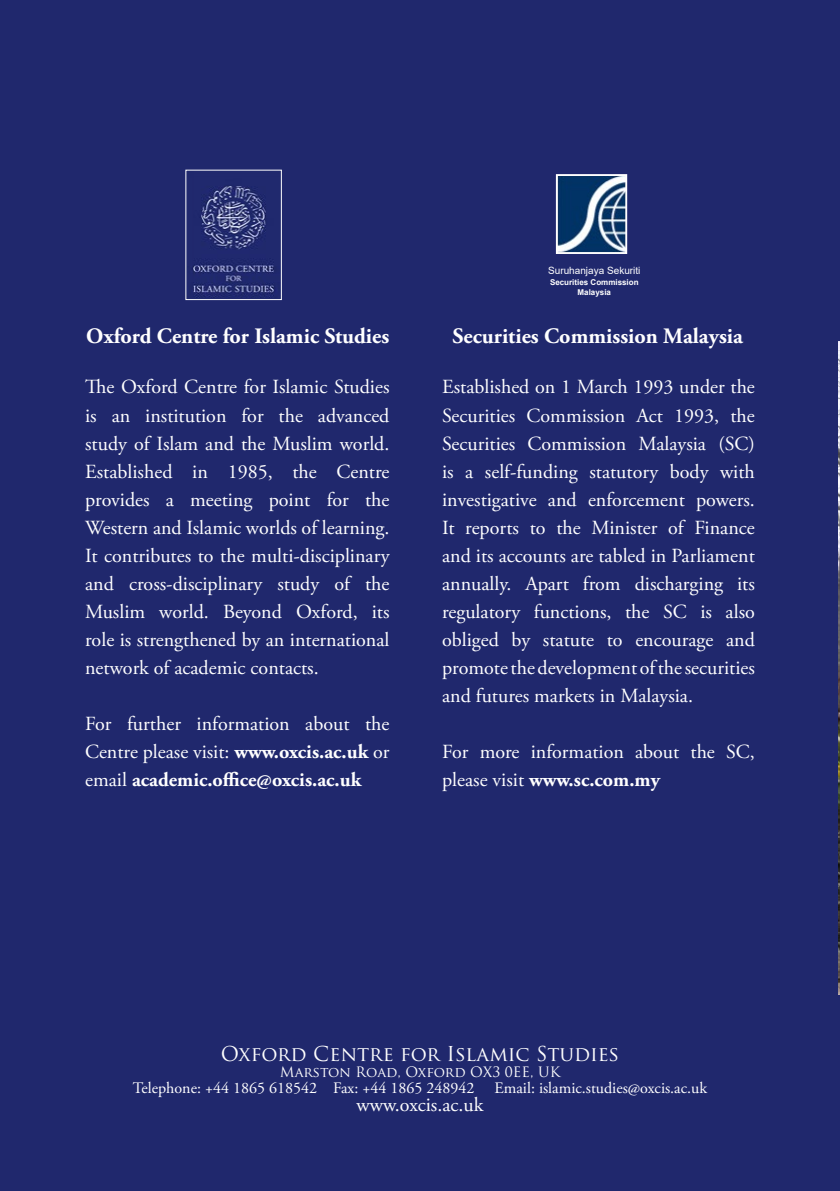
<style>
.page{position:relative;width:840px;height:1191px;background:#fff}
.page>*{position:absolute;margin:0;border:0;box-sizing:border-box;transform-origin:0 0}
.t1{font:700 22px "Adobe Garamond Pro";color:#fff}
.t2{font:20px/28px "Adobe Garamond Pro";color:#fff;text-align:justify}
.t3{font:20px "Trajan Pro";color:#fff}
.t4{font:16px "Adobe Garamond Pro";color:#fff}
.t5{font:14px "Trajan Pro";color:#fff}
.t6{font:10px "Arial";color:#fff}
.t7{font:700 8px/10.4px "Arial";color:#fff;text-align:center}
.s1{font-weight:700}
</style>
<div class="page">
<div style="left:0;top:0;width:839px;height:1191px;background:#20286d"></div>
<img style="left:558px;top:177px;width:65px;height:74px">
<div style="left:555px;top:174px;width:71px;height:80px;border:2px solid #fff"></div>
<img style="left:192px;top:185px;width:82px;height:112px">
<div style="left:185px;top:170px;width:97px;height:130px;border:1px solid #fff"></div>
<img style="left:838px;top:341px;width:1px;height:653px">
<p class="t6" style="left:548px;top:264px;width:94px">Suruhanjaya Sekuriti</p>
<p class="t7" style="left:549px;top:277px;width:90px">Securities Commission<br>Malaysia</p>
<p class="t1" style="left:86px;top:323px;width:304px">Oxford Centre for Islamic Studies</p>
<p class="t1" style="left:452px;top:323px;width:292px">Securities Commission Malaysia</p>
<p class="t2" style="left:85px;top:374px;width:306px">The Oxford Centre for Islamic Studies is an institution for the advanced study of Islam and the Muslim world.<br>Established in 1985, the Centre provides a meeting point for the Western and Islamic worlds of learning.<br>It contributes to the multi-disciplinary and cross-disciplinary study of the Muslim world. Beyond Oxford, its role is strengthened by an international network of academic contacts.</p>
<p class="t2" style="left:442px;top:374px;width:314px">Established on 1 March 1993 under the Securities Commission Act 1993, the Securities Commission Malaysia (SC) is a self-funding statutory body with investigative and enforcement powers.<br>It reports to the Minister of Finance and its accounts are tabled in Parliament annually. Apart from discharging its regulatory functions, the SC is also obliged by statute to encourage and promote the development of the securities and futures markets in Malaysia.</p>
<p class="t2" style="left:442px;top:738px;width:314px">For more information about the SC, please visit <span class="s1">www.sc.com.my</span></p>
<p class="t2" style="left:85px;top:710px;width:306px">For further information about the Centre please visit: <span class="s1">www.oxcis.ac.uk</span> or email <span class="s1">academic.office@oxcis.ac.uk</span></p>
<p class="t3" style="left:221px;top:1041px;width:400px">Oxford Centre for Islamic Studies</p>
<p class="t5" style="left:279px;top:1062px;width:282px">Marston Road, Oxford OX3 0EE, UK</p>
<p class="t4" style="left:133px;top:1078px;width:343px">Telephone: +44 1865 618542 Fax: +44 1865 248942</p>
<p class="t4" style="left:494px;top:1078px;width:214px">Email: islamic.studies@oxcis.ac.uk</p>
<p class="t2" style="left:356px;top:1091px;width:128px">www.oxcis.ac.uk</p>
</div>
